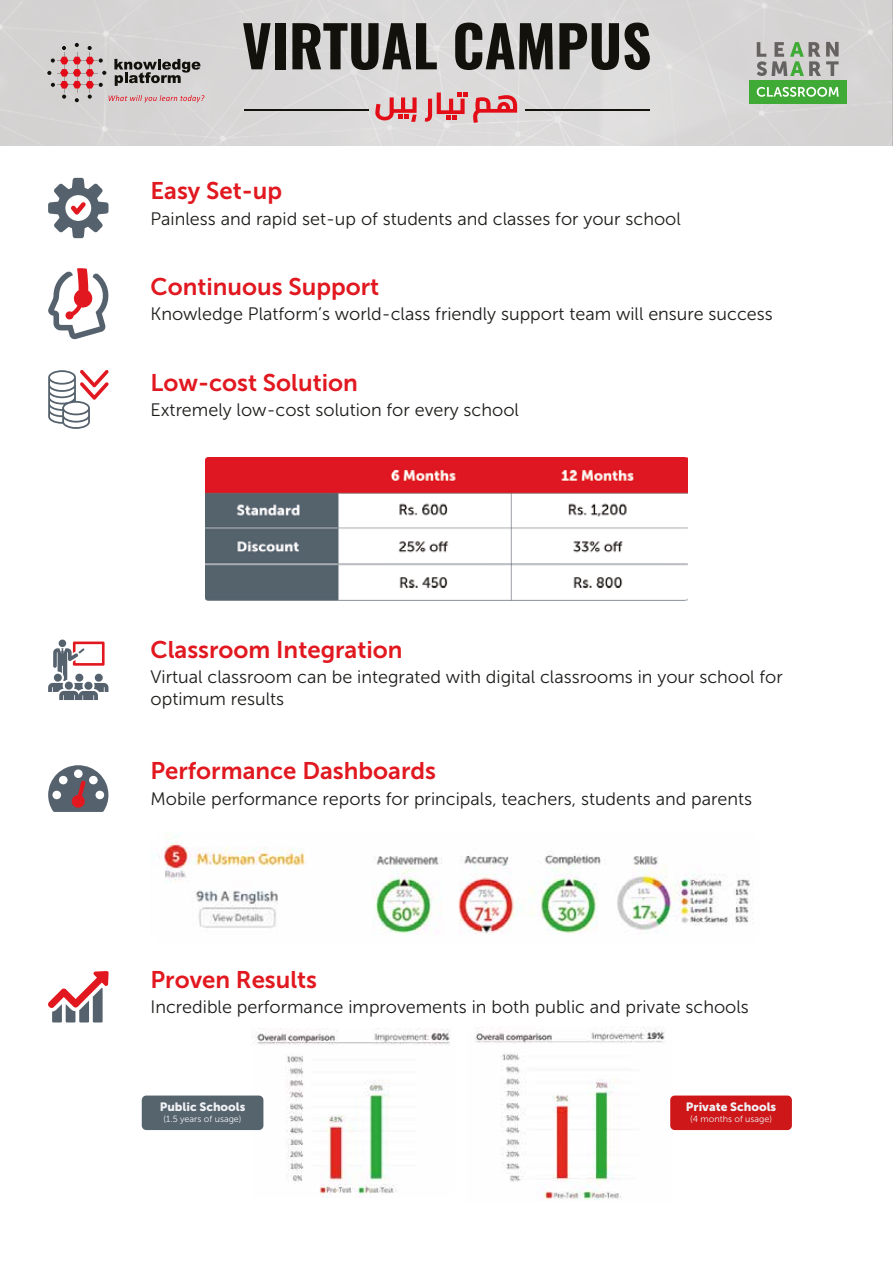
<style>
.page{position:relative;width:893px;height:1263px;background:#fff}
.page>*{position:absolute;margin:0;border:0;box-sizing:border-box;transform-origin:0 0}
.t1{font:24px "Museo Sans 700";color:#e1181f}
.t2{font:18px/21.6px "Museo Sans 300";color:#1d1d1b}
.t3{font:12px "Museo Sans 900";color:#f0f2f6}
.t4{font:9px "Museo Sans 300";color:#f0f2f6}
</style>
<div class="page">
<svg style="left:48px;top:177px;width:61px;height:62px"></svg>
<svg style="left:48px;top:639px;width:61px;height:61px"></svg>
<div style="left:65px;top:681px;width:8px;height:9px;background:#55626d;border-radius:50%"></div>
<div style="left:84px;top:682px;width:9px;height:8px;background:#55626d;border-radius:50%"></div>
<svg style="left:48px;top:268px;width:61px;height:161px"></svg>
<img style="left:475px;top:1027px;width:190px;height:173px">
<img style="left:158px;top:833px;width:593px;height:101px">
<img style="left:252px;top:1028px;width:198px;height:170px">
<div style="left:142px;top:1095px;width:121px;height:35px;background:#56646d;border-radius:4px"></div>
<div style="left:670px;top:1095px;width:122px;height:35px;background:#cd1719;border-radius:4px"></div>
<svg style="left:48px;top:765px;width:61px;height:258px"></svg>
<div style="left:0;top:0;width:893px;height:145px;background:#d7d6d5"></div>
<svg style="left:757px;top:42px;width:82px;height:34px;background:#a6aca3"></svg>
<div style="left:749px;top:80px;width:97px;height:24px;background:#3faa35"></div>
<svg style="left:757px;top:87px;width:82px;height:10px"></svg>
<hr style="left:64px;top:52px;width:1px;height:41px;background:#a19e9c">
<hr style="left:77px;top:52px;width:1px;height:41px;background:#a19e9c">
<hr style="left:89px;top:52px;width:1px;height:41px;background:#a19e9c">
<svg style="left:62px;top:46px;width:4px;height:4px"></svg>
<svg style="left:88px;top:46px;width:4px;height:4px"></svg>
<svg style="left:75px;top:43px;width:4px;height:4px"></svg>
<svg style="left:62px;top:95px;width:4px;height:4px"></svg>
<svg style="left:88px;top:95px;width:4px;height:4px"></svg>
<svg style="left:75px;top:98px;width:4px;height:4px"></svg>
<svg style="left:47px;top:57px;width:59px;height:32px;background:#cc9c9e"></svg>
<svg style="left:109px;top:95px;width:95px;height:8px"></svg>
<svg style="left:114px;top:59px;width:86px;height:27px;background:#8e8c8a"></svg>
<hr style="left:525px;top:110px;width:124px;height:1px;background:#12110b">
<hr style="left:244px;top:110px;width:125px;height:1px;background:#12110b">
<svg style="left:375px;top:97px;width:42px;height:25px"></svg>
<svg style="left:425px;top:92px;width:92px;height:31px;background:#de979a"></svg>
<svg style="left:243px;top:23px;width:28px;height:46px"></svg>
<div style="left:275px;top:23px;width:11px;height:46px;background:#12110b"></div>
<svg style="left:292px;top:23px;width:145px;height:47px;background:#686764"></svg>
<svg style="left:455px;top:23px;width:98px;height:47px;background:#605f5b"></svg>
<svg style="left:559px;top:23px;width:91px;height:47px;background:#656461"></svg>
<img style="left:205px;top:457px;width:483px;height:143px">
<h1 class="t1" style="left:151px;top:178px;width:133px">Easy Set-up</h1>
<p class="t2" style="left:151px;top:208px;width:532px">Painless and rapid set-up of students and classes for your school</p>
<h1 class="t1" style="left:151px;top:273px;width:230px">Continuous Support</h1>
<p class="t2" style="left:151px;top:303px;width:624px">Knowledge Platform’s world-class friendly support team will ensure success</p>
<h1 class="t1" style="left:151px;top:369px;width:209px">Low-cost Solution</h1>
<p class="t2" style="left:151px;top:399px;width:370px">Extremely low-cost solution for every school</p>
<h1 class="t1" style="left:151px;top:636px;width:254px">Classroom Integration</h1>
<p class="t2" style="left:151px;top:666px;width:634px">Virtual classroom can be integrated with digital classrooms in your school for optimum results</p>
<h1 class="t1" style="left:151px;top:758px;width:287px">Performance Dashboards</h1>
<p class="t2" style="left:151px;top:788px;width:603px">Mobile performance reports for principals, teachers, students and parents</p>
<h1 class="t1" style="left:151px;top:966px;width:168px">Proven Results</h1>
<p class="t2" style="left:151px;top:996px;width:600px">Incredible performance improvements in both public and private schools</p>
<p class="t3" style="left:160px;top:1100px;width:87px">Public Schools</p>
<p class="t3" style="left:686px;top:1100px;width:92px">Private Schools</p>
<p class="t4" style="left:164px;top:1114px;width:79px">(1.5 years of usage)</p>
<p class="t4" style="left:690px;top:1114px;width:83px">(4 months of usage)</p>
</div>
